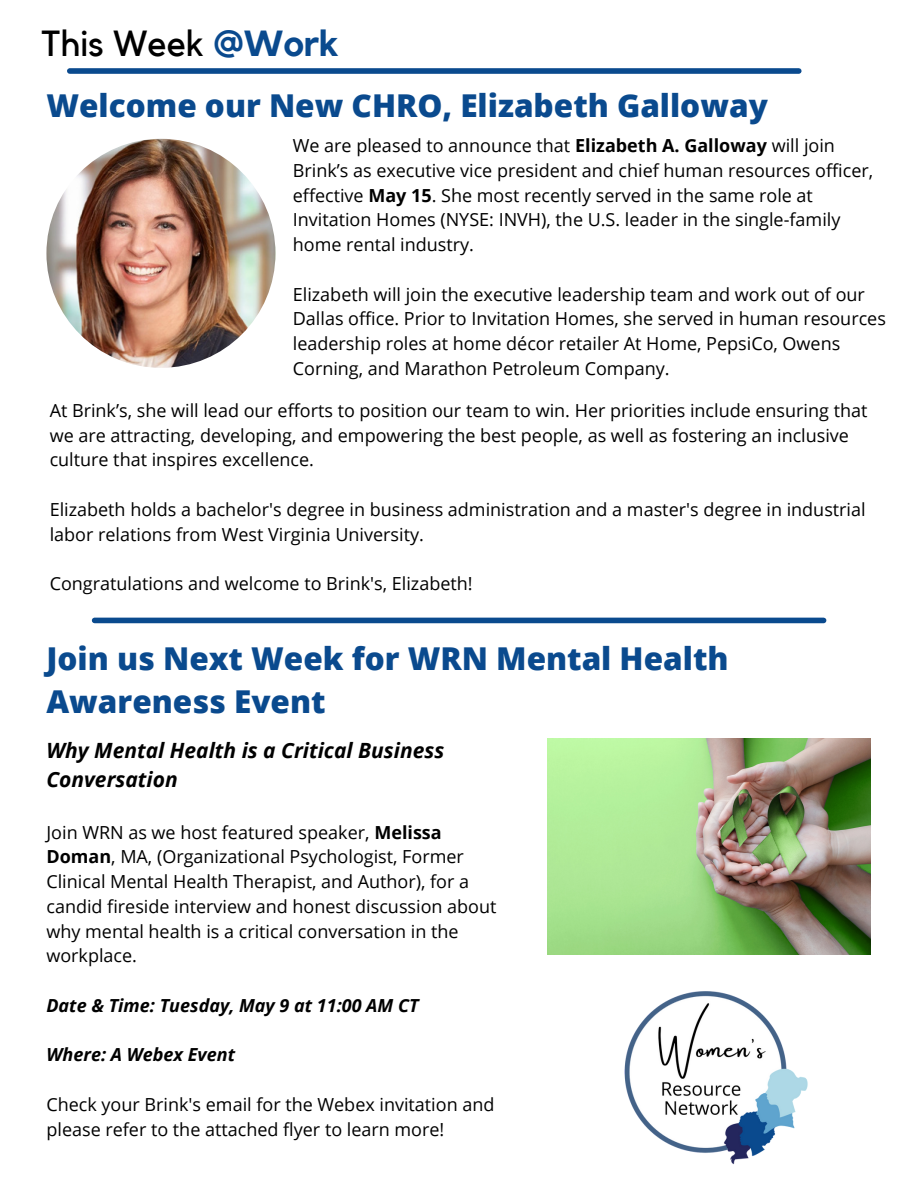
<style>
.page{position:relative;width:918px;height:1188px;background:#fff}
.page>*{position:absolute;margin:0;border:0;box-sizing:border-box;transform-origin:0 0}
.t1{font:36.15px "Kollektif";color:#000}
.t2{font:800 31.5px/43.8px "Open Sans";color:#0a4a8e}
.t3{font:italic 700 21px/29.2px "Open Sans";color:#000}
.t4{font:18px/24.8px "Open Sans";color:#000}
.t5{font:italic 700 18px "Open Sans";color:#000}
.s1{font-weight:700;color:#0a4a8e}
.s2{font-weight:700}
</style>
<div class="page">
<div style="left:70px;top:68px;width:729px;height:6px;background:#0a4a8e"></div>
<div style="left:95px;top:618px;width:729px;height:5px;background:#0a4a8e"></div>
<img style="left:624px;top:991px;width:184px;height:174px">
<img style="left:548px;top:738px;width:323px;height:216px">
<img style="left:46px;top:139px;width:229px;height:229px;border-radius:50%">
<h1 class="t1" style="left:42px;top:27px;width:298px">This Week <span class="s1">@Work</span></h1>
<h2 class="t2" style="left:46px;top:83px;width:723px">Welcome our New CHRO, Elizabeth Galloway</h2>
<p class="t4" style="left:293px;top:133px;width:582px">We are pleased to announce that <span class="s2">Elizabeth A. Galloway</span> will join Brink’s as executive vice president and chief human resources officer, effective <span class="s2">May 15</span>. She most recently served in the same role at Invitation Homes (NYSE: INVH), the U.S. leader in the single-family home rental industry.</p>
<p class="t4" style="left:293px;top:281px;width:595px">Elizabeth will join the executive leadership team and work out of our Dallas office. Prior to Invitation Homes, she served in human resources leadership roles at home décor retailer At Home, PepsiCo, Owens Corning, and Marathon Petroleum Company.</p>
<p class="t4" style="left:50px;top:398px;width:819px">At Brink’s, she will lead our efforts to position our team to win. Her priorities include ensuring that we are attracting, developing, and empowering the best people, as well as fostering an inclusive culture that inspires excellence.</p>
<p class="t4" style="left:50px;top:497px;width:818px">Elizabeth holds a bachelor's degree in business administration and a master's degree in industrial labor relations from West Virginia University.</p>
<p class="t4" style="left:50px;top:571px;width:425px">Congratulations and welcome to Brink's, Elizabeth!</p>
<h2 class="t2" style="left:46px;top:635px;width:684px">Join us Next Week for WRN Mental Health<br>Awareness Event</h2>
<p class="t3" style="left:46px;top:735px;width:399px">Why Mental Health is a Critical Business<br>Conversation</p>
<p class="t4" style="left:46px;top:819px;width:452px">Join WRN as we host featured speaker, <span class="s2">Melissa Doman</span>, MA, (Organizational Psychologist, Former Clinical Mental Health Therapist, and Author), for a candid fireside interview and honest discussion about why mental health is a critical conversation in the workplace.</p>
<p class="t5" style="left:46px;top:993px;width:374px">Date &amp; Time: Tuesday, May 9 at 11:00 AM CT</p>
<p class="t5" style="left:46px;top:1042px;width:190px">Where: A Webex Event</p>
<p class="t4" style="left:46px;top:1092px;width:450px">Check your Brink's email for the Webex invitation and please refer to the attached flyer to learn more!</p>
</div>
